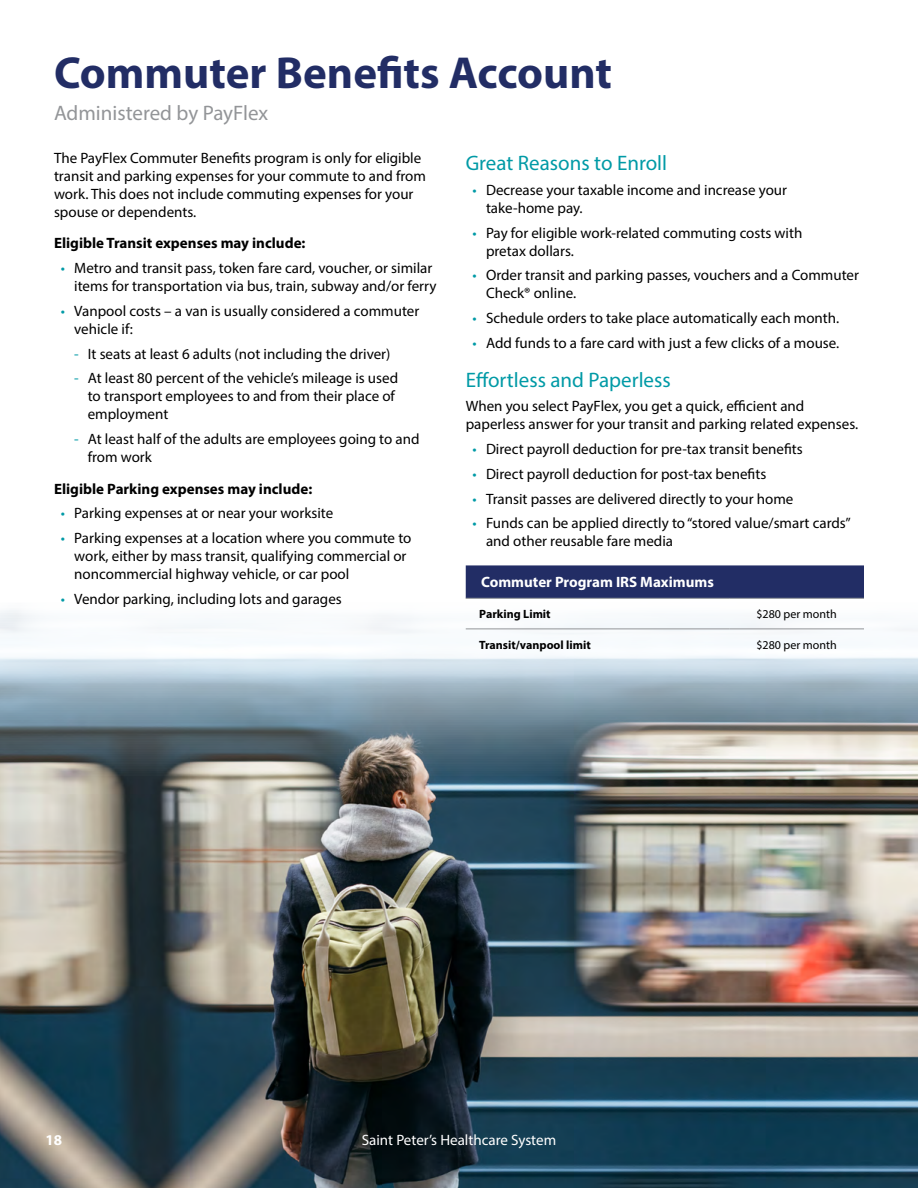
<style>
.page{position:relative;width:918px;height:1188px;background:#fff}
.page>*{position:absolute;margin:0;border:0;box-sizing:border-box;transform-origin:0 0}
.t1{font:700 45px "Myriad Pro";color:#222d65}
.t2{font:21px "Myriad Pro";color:#009aa6}
.t3{font:21px "Myriad Pro";color:#939598}
.t4{font:15px/18px "Myriad Pro";color:#000}
.t5{font:700 15px "Myriad Pro";color:#000}
.t6{font:700 15px "Myriad Pro";color:#fff}
.t7{font:15px "Myriad Pro";color:#fff}
.t8{font:700 12px "Myriad Pro";color:#000}
.t9{font:12px "Myriad Pro";color:#000}
.s1{color:#009aa6}
</style>
<div class="page">
<img style="left:0;top:610px;width:918px;height:578px">
<div style="left:466px;top:565px;width:398px;height:33px;background:#222d65"></div>
<hr style="left:466px;top:598px;width:263px;height:1px;background:#939598">
<hr style="left:729px;top:598px;width:135px;height:1px;background:#939598">
<hr style="left:466px;top:629px;width:263px;height:1px;background:#939598">
<hr style="left:729px;top:629px;width:135px;height:1px;background:#939598">
<h1 class="t1" style="left:54px;top:43px;width:559px">Commuter Benefits Account</h1>
<h2 class="t3" style="left:54px;top:100px;width:216px">Administered by PayFlex</h2>
<p class="t4" style="left:54px;top:149px;width:374px">The PayFlex Commuter Benefits program is only for eligible transit and parking expenses for your commute to and from work. This does not include commuting expenses for your spouse or dependents.</p>
<p class="t5" style="left:54px;top:234px;width:253px">Eligible Transit expenses may include:</p>
<p class="t4" style="left:61px;top:259px;width:377px;text-align:right"><span class="s1">•</span> Metro and transit pass, token fare card, voucher, or similar items for transportation via bus, train, subway and/or ferry</p>
<p class="t4" style="left:74px;top:302px;width:347px;text-indent:-14px"><span class="s1">•</span> Vanpool costs – a van is usually considered a commuter vehicle if:</p>
<p class="t4" style="left:74px;top:344px;width:318px"><span class="s1">-</span> It seats at least 6 adults (not including the driver)</p>
<p class="t4" style="left:88px;top:369px;width:312px;text-indent:-14px"><span class="s1">-</span> At least 80 percent of the vehicle’s mileage is used to transport employees to and from their place of employment</p>
<p class="t4" style="left:88px;top:430px;width:333px;text-indent:-14px"><span class="s1">-</span> At least half of the adults are employees going to and from work</p>
<p class="t5" style="left:54px;top:479px;width:260px">Eligible Parking expenses may include:</p>
<p class="t4" style="left:61px;top:504px;width:274px"><span class="s1">•</span> Parking expenses at or near your worksite</p>
<p class="t4" style="left:74px;top:529px;width:339px;text-indent:-14px"><span class="s1">•</span> Parking expenses at a location where you commute to work, either by mass transit, qualifying commercial or noncommercial highway vehicle, or car pool</p>
<p class="t4" style="left:61px;top:590px;width:283px"><span class="s1">•</span> Vendor parking, including lots and garages</p>
<h2 class="t2" style="left:466px;top:150px;width:203px">Great Reasons to Enroll</h2>
<p class="t4" style="left:486px;top:181px;width:303px;text-indent:-14px"><span class="s1">•</span> Decrease your taxable income and increase your take-home pay.</p>
<p class="t4" style="left:486px;top:223px;width:318px;text-indent:-14px"><span class="s1">•</span> Pay for eligible work-related commuting costs with pretax dollars.</p>
<p class="t4" style="left:486px;top:266px;width:375px;text-indent:-14px"><span class="s1">•</span> Order transit and parking passes, vouchers and a Commuter<br>Check® online.</p>
<p class="t4" style="left:472px;top:309px;width:368px"><span class="s1">•</span> Schedule orders to take place automatically each month.</p>
<p class="t4" style="left:472px;top:334px;width:368px"><span class="s1">•</span> Add funds to a fare card with just a few clicks of a mouse.</p>
<h2 class="t2" style="left:466px;top:367px;width:207px">Effortless and Paperless</h2>
<p class="t4" style="left:466px;top:397px;width:394px">When you select PayFlex, you get a quick, efficient and paperless answer for your transit and parking related expenses.</p>
<p class="t4" style="left:472px;top:440px;width:332px"><span class="s1">•</span> Direct payroll deduction for pre-tax transit benefits</p>
<p class="t4" style="left:472px;top:465px;width:295px"><span class="s1">•</span> Direct payroll deduction for post-tax benefits</p>
<p class="t4" style="left:472px;top:489px;width:323px"><span class="s1">•</span> Transit passes are delivered directly to your home</p>
<p class="t4" style="left:486px;top:514px;width:366px;text-indent:-14px"><span class="s1">•</span> Funds can be applied directly to “stored value/smart cards” and other reusable fare media</p>
<p class="t6" style="left:481px;top:573px;width:234px">Commuter Program IRS Maximums</p>
<p class="t8" style="left:479px;top:606px;width:73px">Parking Limit</p>
<p class="t9" style="left:756px;top:607px;width:82px">$280 per month</p>
<p class="t8" style="left:479px;top:637px;width:113px">Transit/vanpool limit</p>
<p class="t9" style="left:756px;top:637px;width:82px">$280 per month</p>
<p class="t6" style="left:45px;top:1130px;width:18px">18</p>
<p class="t7" style="left:362px;top:1131px;width:196px">Saint Peter’s Healthcare System</p>
</div>
